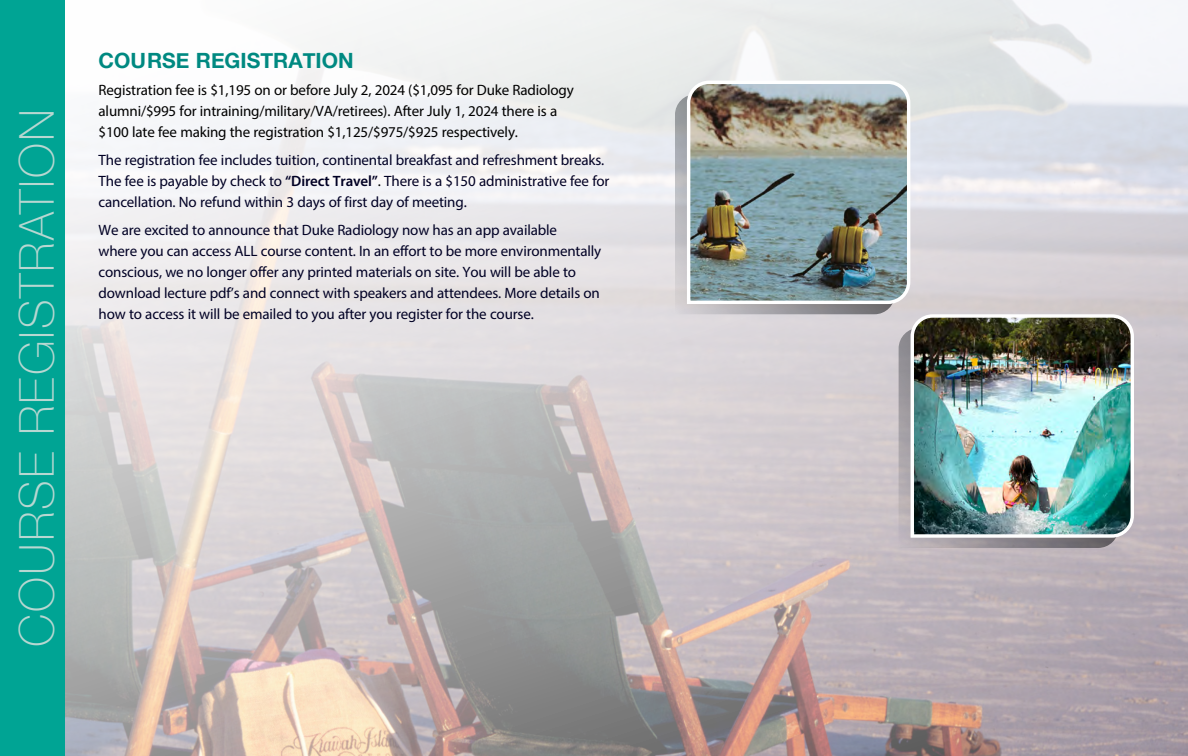
<style>
.page{position:relative;width:1188px;height:756px;background:#fff}
.page>*{position:absolute;margin:0;border:0;box-sizing:border-box;transform-origin:0 0}
.t1{font:100 48px "Helvetica Neue";letter-spacing:.04em;color:#b7d7d1}
.t2{font:700 21px "Helvetica Neue";color:#008981}
.t3{font:15px/21px "Myriad Pro";letter-spacing:-.01em;color:#000024}
.t4{font:15px/21px "Myriad Pro";letter-spacing:-.01em;color:#000}
.s1{font-weight:600}
.s2{color:#000}
</style>
<div class="page">
<img style="left:65px;top:0;width:1123px;height:756px">
<div style="left:0;top:0;width:65px;height:756px;background:#00a494"></div>
<svg style="left:899px;top:328px;width:220px;height:220px;background:#9d989d"></svg>
<img style="left:909px;top:313px;width:227px;height:226px">
<svg style="left:675px;top:94px;width:220px;height:220px;background:#b0afb3"></svg>
<img style="left:685px;top:79px;width:227px;height:227px">
<h1 class="t1" style="left:1px;top:647px;width:539px;rotate:-90deg">COURSE REGISTRATION</h1>
<h2 class="t2" style="left:99px;top:44px;width:257px">COURSE REGISTRATION</h2>
<p class="t4" style="left:99px;top:80px;width:477px">Registration fee is $1,195 on or before July 2, 2024 ($1,095 for Duke Radiology alumni/$995 for intraining/military/VA/retirees). After July 1, 2024 there is a $100 late fee making the registration $1,125/$975/$925 respectively.</p>
<p class="t3" style="left:99px;top:149px;width:513px">The registration fee includes tuition, continental breakfast and refreshment breaks.<br>The fee is payable by check to <span class="s1">“Direct Travel”</span><span class="s2">.</span> There is a $150 administrative fee for cancellation. No refund within 3 days of first day of meeting.</p>
<p class="t3" style="left:99px;top:219px;width:504px">We are excited to announce that Duke Radiology now has an app available<br>where you can access ALL course content. In an effort to be more environmentally conscious, we no longer offer any printed materials on site. You will be able to download lecture pdf’s and connect with speakers and attendees. More details on how to access it will be emailed to you after you register for the course.</p>
</div>
